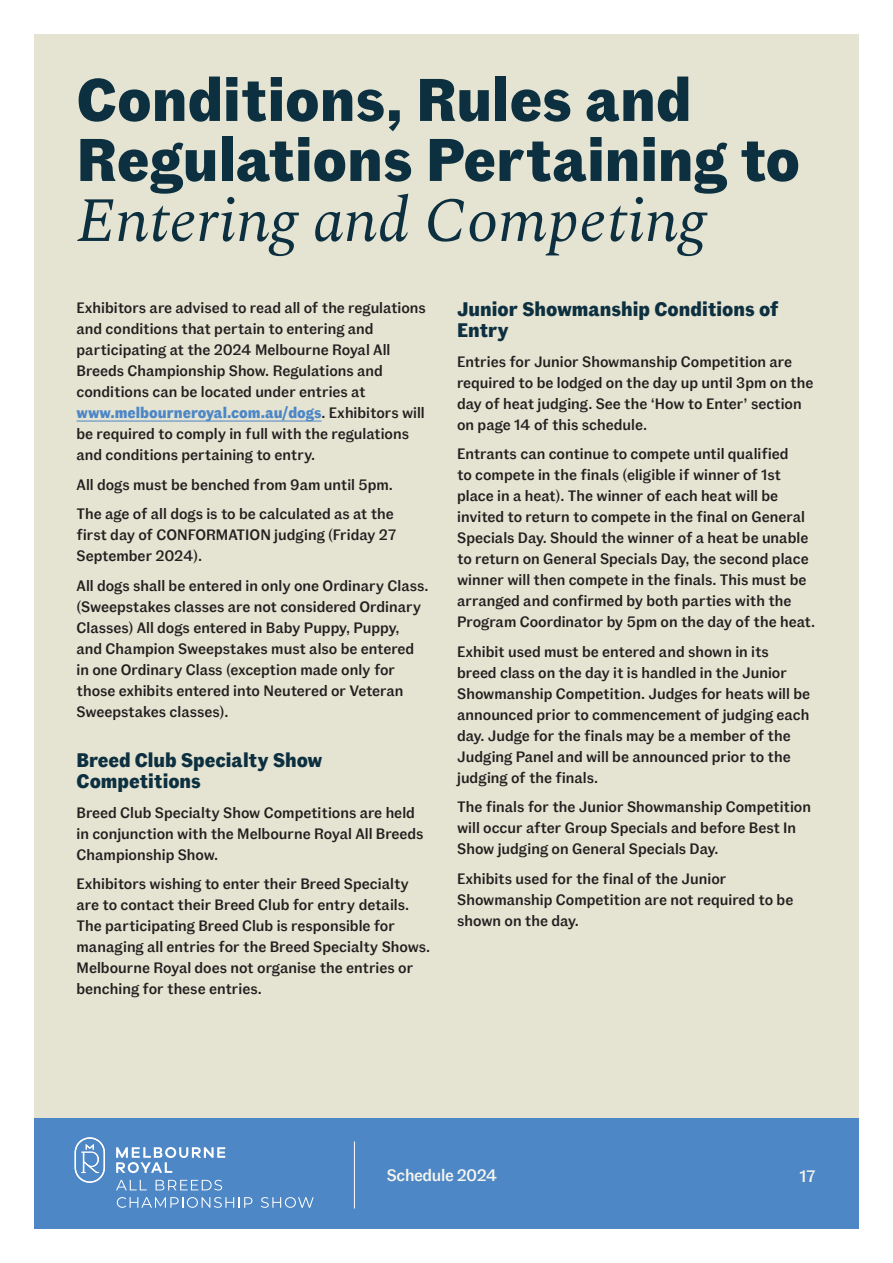
<style>
.page{position:relative;width:893px;height:1263px;background:#fff}
.page>*{position:absolute;margin:0;border:0;box-sizing:border-box;transform-origin:0 0}
.t1{font:italic 63px "Spectral";color:#0d3041}
.t2{font:700 60px/60px "Fann Grotesque Pro";color:#0d3041}
.t3{font:700 19.5px/21px "Fann Grotesque Pro";color:#0d3041}
.t4{font:500 16.5px "Fann Grotesque Pro";letter-spacing:-.02em;color:#f5f5ee}
.t5{font:500 15px/21px "Fann Grotesque Pro";color:#231f20}
.s1{font-weight:700;color:#4d87c6}
</style>
<div class="page">
<div style="left:34px;top:34px;width:825px;height:1084px;background:#e5e3d1"></div>
<div style="left:34px;top:1118px;width:825px;height:111px;background:#4d87c6"></div>
<hr style="left:354px;top:1141px;width:1px;height:67px;background:#fff">
<svg style="left:75px;top:1137px;width:30px;height:46px"></svg>
<svg style="left:116px;top:1147px;width:109px;height:26px"></svg>
<svg style="left:116px;top:1180px;width:31px;height:10px"></svg>
<svg style="left:156px;top:1180px;width:66px;height:10px"></svg>
<svg style="left:117px;top:1197px;width:135px;height:11px"></svg>
<svg style="left:261px;top:1197px;width:53px;height:11px"></svg>
<hr style="left:77px;top:421px;width:245px;height:1px;background:#4d87c6">
<h2 class="t2" style="left:77px;top:73px;width:725px">Conditions, Rules and<br>Regulations Pertaining to</h2>
<h1 class="t1" style="left:77px;top:174px;width:631px">Entering and Competing</h1>
<p class="t5" style="left:77px;top:298px;width:351px">Exhibitors are advised to read all of the regulations and conditions that pertain to entering and participating at the 2024 Melbourne Royal All Breeds Championship Show. Regulations and conditions can be located under entries at <span class="s1">www.melbourneroyal.com.au/dogs</span>. Exhibitors will be required to comply in full with the regulations and conditions pertaining to entry.</p>
<p class="t5" style="left:77px;top:470px;width:319px;line-height:29.5px">All dogs must be benched from 9am until 5pm.<br>The age of all dogs is to be calculated as at the</p>
<p class="t5" style="left:77px;top:525px;width:321px">first day of CONFORMATION judging (Friday 27<br>September 2024).</p>
<p class="t5" style="left:77px;top:575px;width:353px">All dogs shall be entered in only one Ordinary Class. (Sweepstakes classes are not considered Ordinary Classes) All dogs entered in Baby Puppy, Puppy, and Champion Sweepstakes must also be entered in one Ordinary Class (exception made only for those exhibits entered into Neutered or Veteran Sweepstakes classes).</p>
<h3 class="t3" style="left:77px;top:751px;width:247px">Breed Club Specialty Show<br>Competitions</h3>
<p class="t5" style="left:77px;top:802px;width:349px">Breed Club Specialty Show Competitions are held in conjunction with the Melbourne Royal All Breeds<br>Championship Show.</p>
<p class="t5" style="left:77px;top:874px;width:355px">Exhibitors wishing to enter their Breed Specialty are to contact their Breed Club for entry details.<br>The participating Breed Club is responsible for managing all entries for the Breed Specialty Shows.<br>Melbourne Royal does not organise the entries or benching for these entries.</p>
<h3 class="t3" style="left:457px;top:300px;width:323px">Junior Showmanship Conditions of<br>Entry</h3>
<p class="t5" style="left:457px;top:352px;width:358px">Entries for Junior Showmanship Competition are required to be lodged on the day up until 3pm on the day of heat judging. See the ‘How to Enter’ section on page 14 of this schedule.</p>
<p class="t5" style="left:457px;top:444px;width:360px">Entrants can continue to compete until qualified<br>to compete in the finals (eligible if winner of 1st place in a heat). The winner of each heat will be invited to return to compete in the final on General Specials Day. Should the winner of a heat be unable to return on General Specials Day, the second place winner will then compete in the finals. This must be arranged and confirmed by both parties with the Program Coordinator by 5pm on the day of the heat.</p>
<p class="t5" style="left:457px;top:642px;width:354px">Exhibit used must be entered and shown in its breed class on the day it is handled in the Junior Showmanship Competition. Judges for heats will be announced prior to commencement of judging each day. Judge for the finals may be a member of the Judging Panel and will be announced prior to the judging of the finals.</p>
<p class="t5" style="left:457px;top:797px;width:355px">The finals for the Junior Showmanship Competition will occur after Group Specials and before Best In<br>Show judging on General Specials Day.</p>
<p class="t5" style="left:457px;top:869px;width:338px">Exhibits used for the final of the Junior<br>Showmanship Competition are not required to be shown on the day.</p>
<p class="t4" style="left:387px;top:1165px;width:112px">Schedule 2024</p>
<p class="t4" style="left:799px;top:1166px;width:18px">17</p>
</div>
